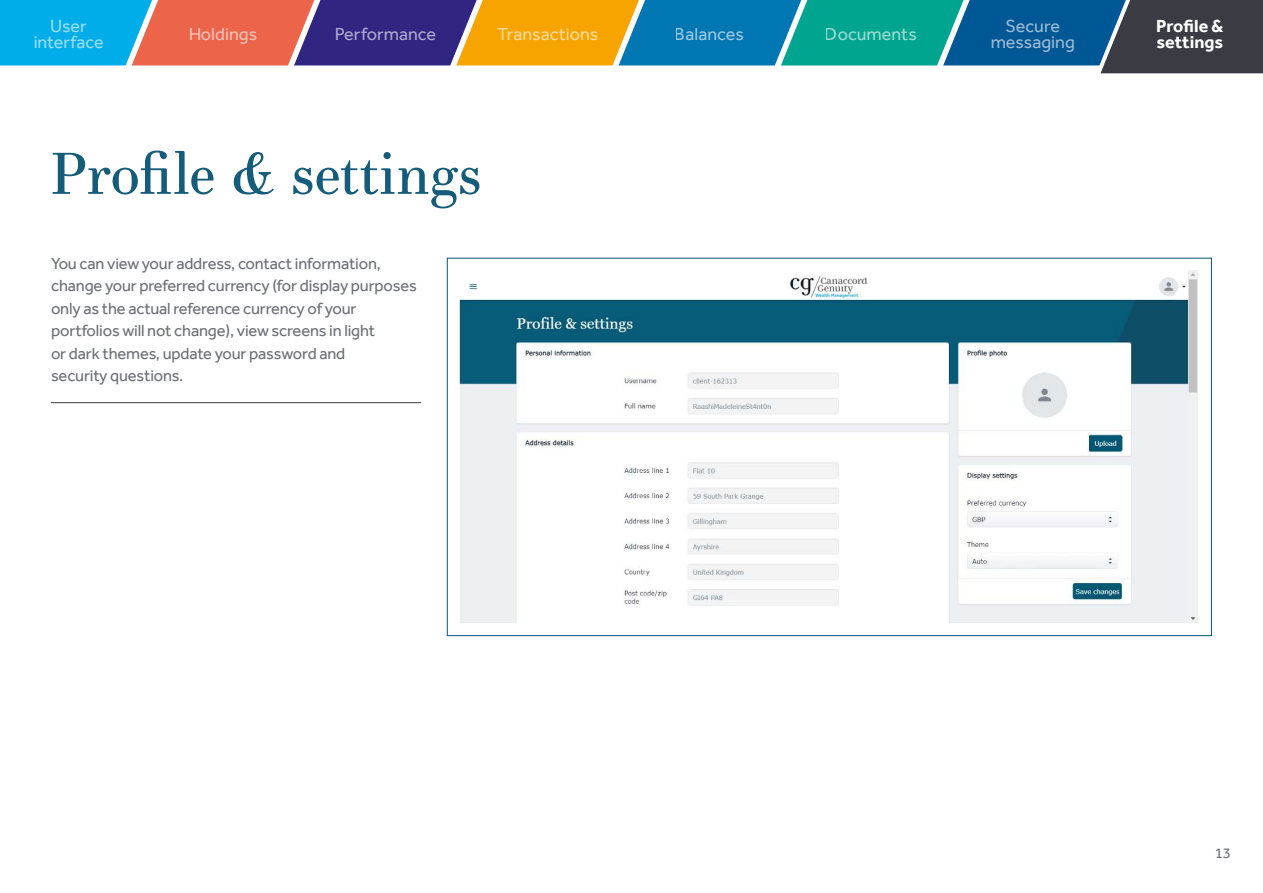
<style>
.page{position:relative;width:1263px;height:893px;background:#fff}
.page>*{position:absolute;margin:0;border:0;box-sizing:border-box;transform-origin:0 0}
.t1{font:57px "Essonnes Text";letter-spacing:-.005em;color:#145c79}
.t2{font:18px/16.5px "Effra";color:#fff;text-align:center}
.t3{font:700 18px/16.5px "Effra";color:#fff}
.t4{font:16.5px/22.5px "Effra";letter-spacing:-.01em;color:#6e7077}
.t5{font:15px "Effra";color:#6e7077}
</style>
<div class="page">
<img style="left:459px;top:270px;width:738px;height:352px">
<hr style="left:51px;top:402px;width:370px;height:1px;background:#3b3c43">
<svg style="left:0;top:0;width:1263px;height:73px;background:#5f8087"></svg>
<p class="t2" style="left:188px;top:26px;width:71px">Holdings</p>
<p class="t2" style="left:990px;top:18px;width:86px">Secure messaging</p>
<p class="t2" style="left:33px;top:18px;width:72px">User interface</p>
<p class="t2" style="left:334px;top:26px;width:103px">Performance</p>
<p class="t2" style="left:497px;top:26px;width:103px">Transactions</p>
<p class="t2" style="left:675px;top:26px;width:71px">Balances</p>
<p class="t2" style="left:825px;top:26px;width:94px">Documents</p>
<h1 class="t1" style="left:51px;top:132px;width:432px">Profile &amp; settings</h1>
<p class="t4" style="left:51px;top:252px;width:367px">You can view your address, contact information, change your preferred currency (for display purposes only as the actual reference currency of your portfolios will not change), view screens in light<br>or dark themes, update your password and<br>security questions.</p>
<p class="t3" style="left:1156px;top:18px;width:69px">Profile &amp; settings</p>
<p class="t5" style="left:1215px;top:844px;width:18px">13</p>
</div>
